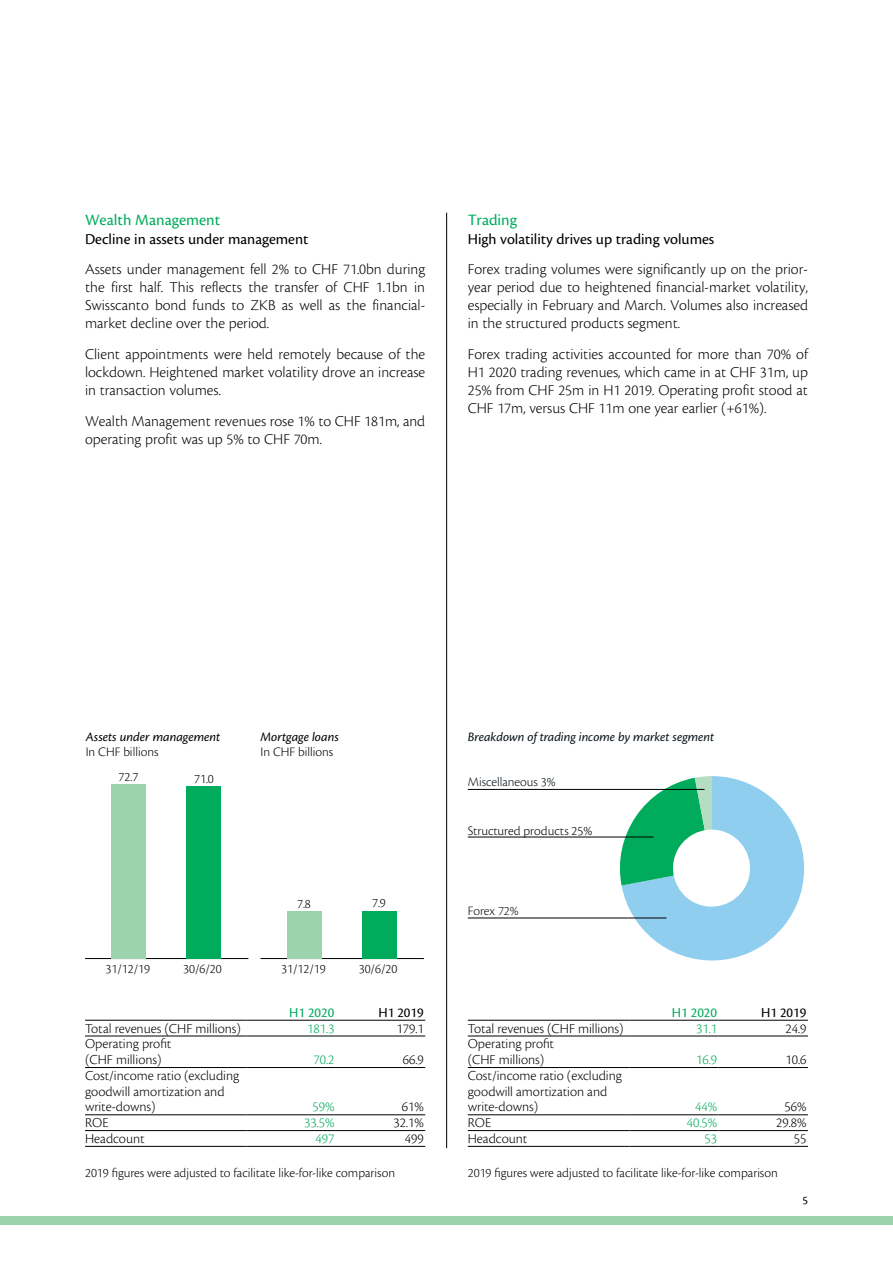
<style>
.page{position:relative;width:893px;height:1263px;background:#fff}
.page>*{position:absolute;margin:0;border:0;box-sizing:border-box;transform-origin:0 0}
.t1{font:16.5px "Cronos Pro";color:#00ac5b}
.t2{font:300 15.75px/18px "Cronos Pro";color:#000;text-align:justify}
.t3{font:15.75px "Cronos Pro";color:#000}
.t4{font:300 14.25px/15.8px "Cronos Pro";color:#000}
.t5{font:300 14.25px "Cronos Pro";color:#00ac5b}
.t6{font:14.25px "Cronos Pro";color:#00ac5b}
.t7{font:14.25px "Cronos Pro";color:#000}
.t8{font:300 13.5px "Cronos Pro";color:#000}
.t9{font:italic 13.5px "Cronos Pro";color:#081217}
.t10{font:italic 13.5px "Cronos Pro";color:#000}
.t11{font:300 13.5px "Cronos Pro";color:#081217}
.t12{font:12px "Cronos Pro";color:#000}
</style>
<div class="page">
<div style="left:0;top:1216px;width:893px;height:9px;background:#9bd3ae"></div>
<hr style="left:85px;top:958px;width:163px;height:1px;background:#000">
<hr style="left:261px;top:958px;width:163px;height:1px;background:#000">
<div style="left:112px;top:784px;width:34px;height:175px;background:#9bd3ae"></div>
<div style="left:287px;top:911px;width:34px;height:48px;background:#9bd3ae"></div>
<div style="left:187px;top:786px;width:34px;height:173px;background:#00ac5b"></div>
<div style="left:362px;top:911px;width:34px;height:48px;background:#00ac5b"></div>
<hr style="left:468px;top:789px;width:237px;height:1px;background:#000">
<hr style="left:468px;top:918px;width:198px;height:1px;background:#000">
<hr style="left:468px;top:837px;width:185px;height:1px;background:#000">
<svg style="left:616px;top:776px;width:188px;height:184px"></svg>
<hr style="left:446px;top:213px;width:1px;height:935px;background:#000">
<hr style="left:85px;top:1020px;width:162px;height:1px;background:#000">
<hr style="left:247px;top:1020px;width:89px;height:1px;background:#000">
<hr style="left:336px;top:1020px;width:89px;height:1px;background:#000">
<hr style="left:85px;top:1036px;width:162px;height:1px;background:#000">
<hr style="left:247px;top:1036px;width:89px;height:1px;background:#000">
<hr style="left:336px;top:1036px;width:89px;height:1px;background:#000">
<hr style="left:85px;top:1067px;width:162px;height:1px;background:#000">
<hr style="left:247px;top:1067px;width:89px;height:1px;background:#000">
<hr style="left:336px;top:1067px;width:89px;height:1px;background:#000">
<hr style="left:85px;top:1114px;width:162px;height:1px;background:#000">
<hr style="left:247px;top:1114px;width:89px;height:1px;background:#000">
<hr style="left:336px;top:1114px;width:89px;height:1px;background:#000">
<hr style="left:85px;top:1130px;width:162px;height:1px;background:#000">
<hr style="left:247px;top:1130px;width:89px;height:1px;background:#000">
<hr style="left:336px;top:1130px;width:89px;height:1px;background:#000">
<hr style="left:85px;top:1146px;width:162px;height:1px;background:#000">
<hr style="left:247px;top:1146px;width:89px;height:1px;background:#000">
<hr style="left:336px;top:1146px;width:89px;height:1px;background:#000">
<hr style="left:468px;top:1020px;width:161px;height:1px;background:#000">
<hr style="left:629px;top:1020px;width:90px;height:1px;background:#000">
<hr style="left:719px;top:1020px;width:89px;height:1px;background:#000">
<hr style="left:468px;top:1036px;width:161px;height:1px;background:#000">
<hr style="left:629px;top:1036px;width:90px;height:1px;background:#000">
<hr style="left:719px;top:1036px;width:89px;height:1px;background:#000">
<hr style="left:468px;top:1067px;width:161px;height:1px;background:#000">
<hr style="left:629px;top:1067px;width:90px;height:1px;background:#000">
<hr style="left:719px;top:1067px;width:89px;height:1px;background:#000">
<hr style="left:468px;top:1114px;width:161px;height:1px;background:#000">
<hr style="left:629px;top:1114px;width:90px;height:1px;background:#000">
<hr style="left:719px;top:1114px;width:89px;height:1px;background:#000">
<hr style="left:468px;top:1130px;width:161px;height:1px;background:#000">
<hr style="left:629px;top:1130px;width:90px;height:1px;background:#000">
<hr style="left:719px;top:1130px;width:89px;height:1px;background:#000">
<hr style="left:468px;top:1146px;width:161px;height:1px;background:#000">
<hr style="left:629px;top:1146px;width:90px;height:1px;background:#000">
<hr style="left:719px;top:1146px;width:89px;height:1px;background:#000">
<p class="t1" style="left:85px;top:211px;width:137px">Wealth Management</p>
<p class="t3" style="left:85px;top:230px;width:225px">Decline in assets under management</p>
<p class="t2" style="left:85px;top:260px;width:342px">Assets under management fell 2% to CHF 71.0bn during the first half. This reflects the transfer of CHF 1.1bn in Swisscanto bond funds to ZKB as well as the financial&shy;market decline over the period.</p>
<p class="t2" style="left:85px;top:345px;width:342px">Client appointments were held remotely because of the lockdown. Heightened market volatility drove an increase in transaction volumes.</p>
<p class="t2" style="left:85px;top:412px;width:342px">Wealth Management revenues rose 1% to CHF 181m, and operating profit was up 5% to CHF 70m.</p>
<p class="t1" style="left:468px;top:211px;width:51px">Trading</p>
<p class="t3" style="left:468px;top:230px;width:248px">High volatility drives up trading volumes</p>
<p class="t2" style="left:468px;top:260px;width:342px">Forex trading volumes were significantly up on the prior&shy;year period due to heightened financial-market volatility, especially in February and March. Volumes also increased in the structured products segment.</p>
<p class="t2" style="left:468px;top:345px;width:342px">Forex trading activities accounted for more than 70% of H1 2020 trading revenues, which came in at CHF 31m, up 25% from CHF 25m in H1 2019. Operating profit stood at CHF 17m, versus CHF 11m one year earlier (+61%).</p>
<p class="t10" style="left:86px;top:729px;width:136px">Assets under management</p>
<p class="t8" style="left:86px;top:744px;width:74px">In CHF billions</p>
<p class="t10" style="left:261px;top:729px;width:80px">Mortgage loans</p>
<p class="t8" style="left:261px;top:744px;width:74px">In CHF billions</p>
<p class="t9" style="left:468px;top:729px;width:248px">Breakdown of trading income by market segment</p>
<p class="t8" style="left:119px;top:769px;width:21px">72.7</p>
<p class="t8" style="left:194px;top:771px;width:21px">71.0</p>
<p class="t11" style="left:468px;top:774px;width:89px">Miscellaneous 3%</p>
<p class="t8" style="left:468px;top:823px;width:126px">Structured products 25%</p>
<p class="t8" style="left:297px;top:896px;width:15px">7.8</p>
<p class="t8" style="left:372px;top:895px;width:15px">7.9</p>
<p class="t11" style="left:468px;top:903px;width:52px">Forex 72%</p>
<p class="t8" style="left:106px;top:960px;width:46px">31/12/19</p>
<p class="t8" style="left:183px;top:960px;width:40px">30/6/20</p>
<p class="t8" style="left:281px;top:960px;width:46px">31/12/19</p>
<p class="t8" style="left:359px;top:960px;width:40px">30/6/20</p>
<p class="t6" style="left:289px;top:1004px;width:47px">H1 2020</p>
<p class="t7" style="left:378px;top:1004px;width:47px">H1 2019</p>
<p class="t6" style="left:672px;top:1004px;width:47px">H1 2020</p>
<p class="t7" style="left:761px;top:1004px;width:47px">H1 2019</p>
<p class="t4" style="left:85px;top:1020px;width:157px">Total revenues (CHF millions)</p>
<p class="t5" style="left:307px;top:1020px;width:29px">181.3</p>
<p class="t4" style="left:397px;top:1020px;width:29px">179.1</p>
<p class="t4" style="left:85px;top:1036px;width:88px">Operating profit (CHF millions)</p>
<p class="t5" style="left:314px;top:1051px;width:22px">70.2</p>
<p class="t4" style="left:403px;top:1052px;width:22px">66.9</p>
<p class="t4" style="left:468px;top:1020px;width:157px">Total revenues (CHF millions)</p>
<p class="t5" style="left:696px;top:1020px;width:22px">31.1</p>
<p class="t4" style="left:785px;top:1020px;width:22px">24.9</p>
<p class="t4" style="left:468px;top:1036px;width:88px">Operating profit (CHF millions)</p>
<p class="t5" style="left:696px;top:1051px;width:22px">16.9</p>
<p class="t4" style="left:785px;top:1052px;width:22px">10.6</p>
<p class="t4" style="left:85px;top:1067px;width:156px">Cost/income ratio (excluding goodwill amortization and write-downs)</p>
<p class="t5" style="left:312px;top:1099px;width:23px">59%</p>
<p class="t4" style="left:402px;top:1099px;width:23px">61%</p>
<p class="t4" style="left:468px;top:1067px;width:156px">Cost/income ratio (excluding goodwill amortization and write-downs)</p>
<p class="t5" style="left:695px;top:1099px;width:23px">44%</p>
<p class="t4" style="left:784px;top:1099px;width:23px">56%</p>
<p class="t4" style="left:85px;top:1115px;width:25px">ROE</p>
<p class="t5" style="left:304px;top:1114px;width:32px">33.5%</p>
<p class="t4" style="left:393px;top:1115px;width:32px">32.1%</p>
<p class="t4" style="left:85px;top:1130px;width:61px">Headcount</p>
<p class="t5" style="left:316px;top:1130px;width:20px">497</p>
<p class="t4" style="left:405px;top:1130px;width:20px">499</p>
<p class="t8" style="left:85px;top:1165px;width:312px">2019 figures were adjusted to facilitate like-for-like comparison</p>
<p class="t4" style="left:468px;top:1115px;width:25px">ROE</p>
<p class="t5" style="left:687px;top:1114px;width:32px">40.5%</p>
<p class="t4" style="left:776px;top:1115px;width:32px">29.8%</p>
<p class="t4" style="left:468px;top:1130px;width:61px">Headcount</p>
<p class="t5" style="left:705px;top:1130px;width:14px">53</p>
<p class="t4" style="left:794px;top:1130px;width:14px">55</p>
<p class="t8" style="left:468px;top:1165px;width:312px">2019 figures were adjusted to facilitate like-for-like comparison</p>
<p class="t12" style="left:802px;top:1193px;width:7px">5</p>
</div>
